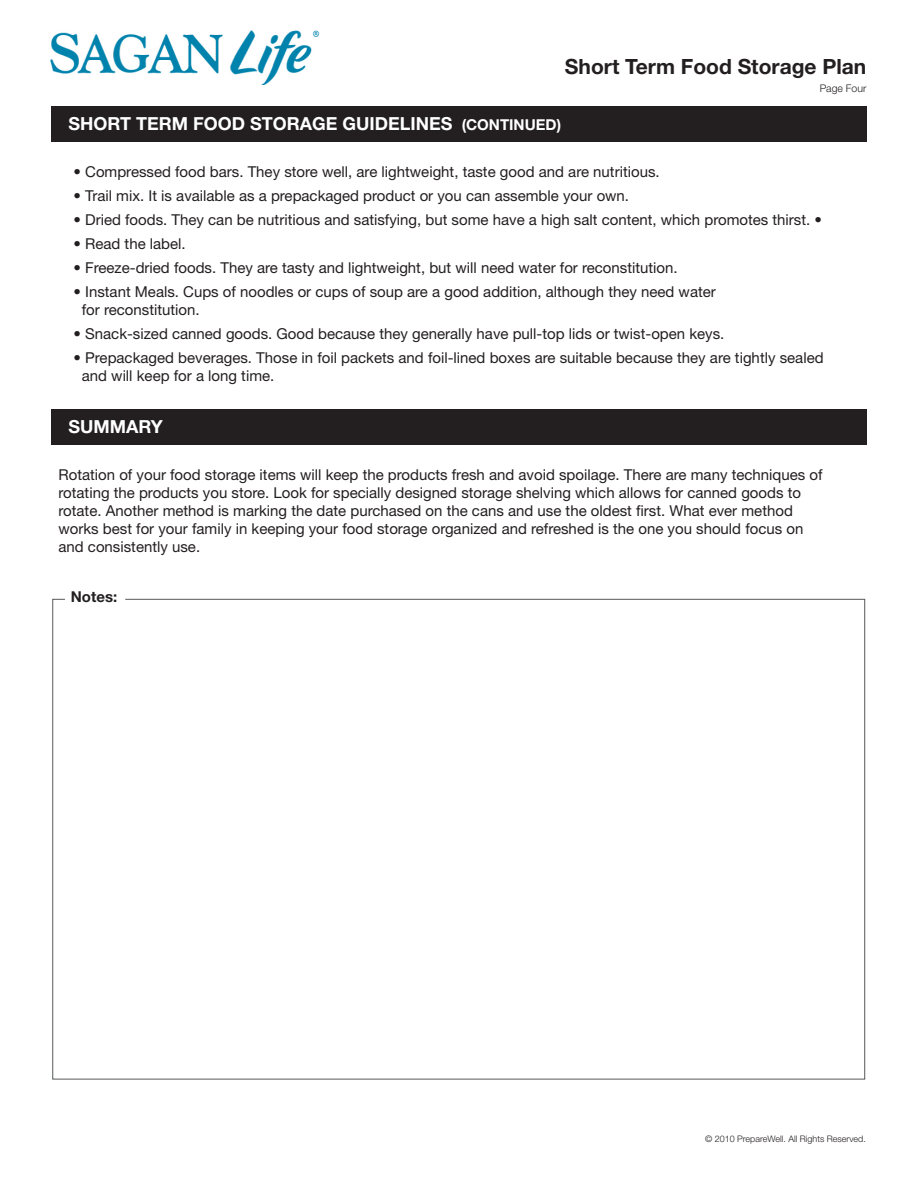
<style>
.page{position:relative;width:918px;height:1188px;background:#fff}
.page>*{position:absolute;margin:0;border:0;box-sizing:border-box;transform-origin:0 0}
.t1{font:700 21px "Helvetica Neue LT Std";color:#231f20}
.t2{font:700 18px "Helvetica Neue LT Std";color:#fff}
.t3{font:15px/18px "Helvetica Neue LT Std";color:#231f20}
.t4{font:700 15px "Helvetica Neue LT Std";color:#231f20}
.t5{font:300 10.5px "Helvetica Neue LT Std";color:#231f20}
.t6{font:300 9px "Helvetica Neue LT Std";color:#231f20}
.s1{font-size:15px}
</style>
<div class="page">
<div style="left:51px;top:106px;width:816px;height:36px;background:#231f20"></div>
<div style="left:51px;top:409px;width:816px;height:36px;background:#231f20"></div>
<svg style="left:52px;top:599px;width:813px;height:481px"></svg>
<img style="left:51px;top:31px;width:269px;height:53px">
<h1 class="t1" style="left:565px;top:54px;width:303px">Short Term Food Storage Plan</h1>
<p class="t5" style="left:820px;top:81px;width:48px">Page Four</p>
<p class="t2" style="left:68px;top:113px;width:494px">SHORT TERM FOOD STORAGE GUIDELINES <span class="s1">(CONTINUED)</span></p>
<p class="t3" style="left:74px;top:163px;width:588px">• Compressed food bars. They store well, are lightweight, taste good and are nutritious.</p>
<p class="t3" style="left:74px;top:187px;width:557px">• Trail mix. It is available as a prepackaged product or you can assemble your own.</p>
<p class="t3" style="left:74px;top:211px;width:750px">• Dried foods. They can be nutritious and satisfying, but some have a high salt content, which promotes thirst. •</p>
<p class="t3" style="left:74px;top:235px;width:114px">• Read the label.</p>
<p class="t3" style="left:74px;top:259px;width:606px">• Freeze-dried foods. They are tasty and lightweight, but will need water for reconstitution.</p>
<p class="t3" style="left:82px;top:283px;width:636px;text-indent:-8px">• Instant Meals. Cups of noodles or cups of soup are a good addition, although they need water for reconstitution.</p>
<p class="t3" style="left:74px;top:325px;width:652px">• Snack-sized canned goods. Good because they generally have pull-top lids or twist-open keys.</p>
<p class="t3" style="left:82px;top:349px;width:743px;text-indent:-8px">• Prepackaged beverages. Those in foil packets and foil-lined boxes are suitable because they are tightly sealed and will keep for a long time.</p>
<p class="t2" style="left:68px;top:416px;width:96px">SUMMARY</p>
<p class="t3" style="left:58px;top:466px;width:766px">Rotation of your food storage items will keep the products fresh and avoid spoilage. There are many techniques of rotating the products you store. Look for specially designed storage shelving which allows for canned goods to rotate. Another method is marking the date purchased on the cans and use the oldest first. What ever method works best for your family in keeping your food storage organized and refreshed is the one you should focus on and consistently use.</p>
<p class="t4" style="left:71px;top:587px;width:48px">Notes:</p>
<p class="t6" style="left:705px;top:1133px;width:162px">© 2010 PrepareWell. All Rights Reserved.</p>
</div>
